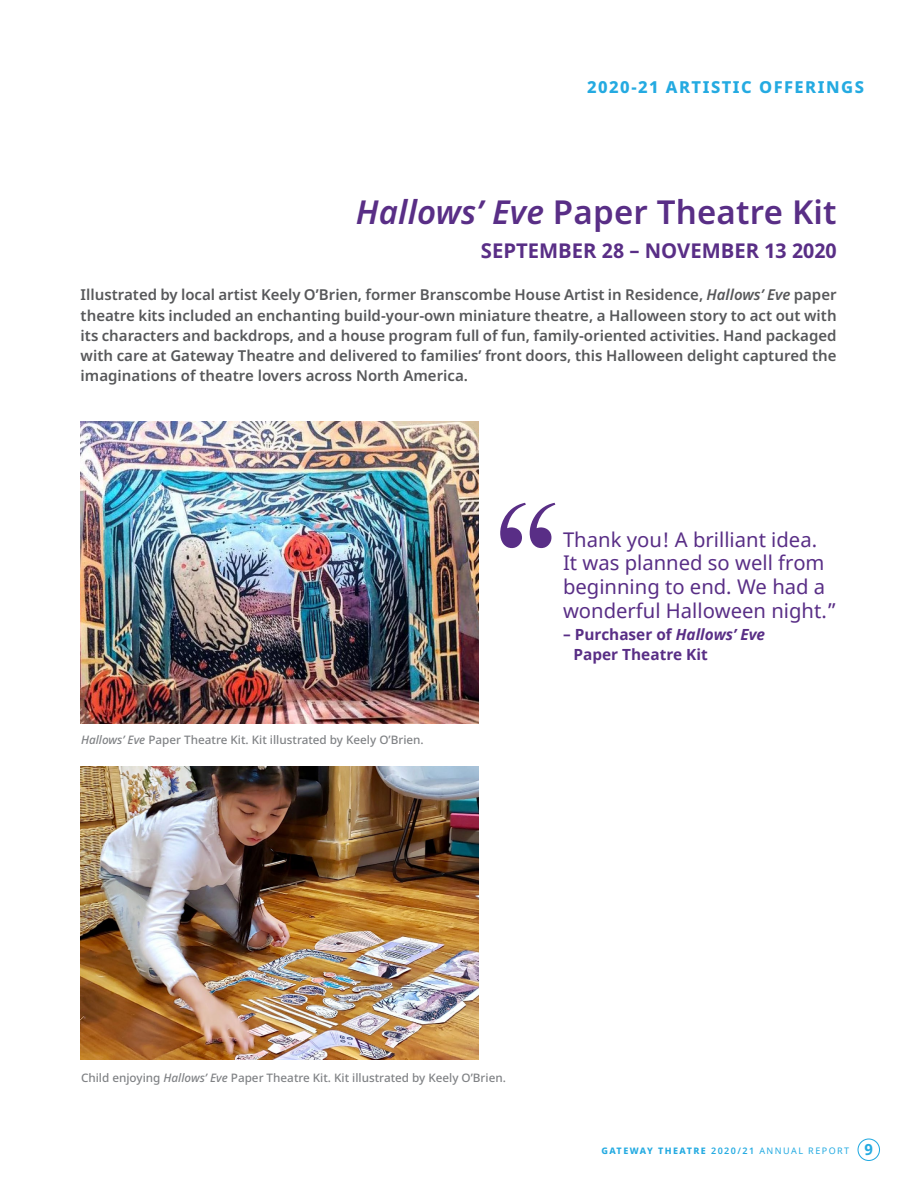
<style>
.page{position:relative;width:918px;height:1188px;background:#fff}
.page>*{position:absolute;margin:0;border:0;box-sizing:border-box;transform-origin:0 0}
.GT_body_copy{font:177px "Bask Old Face";color:#592e86}
.GT_body_copy-2{font:600 33px "Noto Sans";letter-spacing:.005em;color:#592e86}
.GT_body_copy-3{font:20.25px/23.7px "Noto Sans";color:#592e86}
.GT_body_copy-4{font:700 20.25px "Noto Sans";color:#592e86}
.t1{font:800 16.5px "Noto Sans";letter-spacing:.09em;color:#24aae1}
.GT_body_copy-5{font:700 15.3px/19.8px "Noto Sans";color:#592e86}
.GT_body_copy-6{font:600 15px/20.2px "Noto Sans";color:#57585a;text-align:justify}
.GT_body_copy-7{font:500 11.7px "Noto Sans";color:#808285}
.t2{font:800 9px "Noto Sans";letter-spacing:.16em;color:#24aae1}
.s1{font-style:italic}
.s2{font-weight:600}
.s3{font-weight:400}
.s4{font-weight:700;font-size:15.3px}
</style>
<div class="page">
<div style="left:858px;top:1138px;width:22px;height:23px;border:1px solid #24aae1;border-radius:50%"></div>
<img style="left:80px;top:421px;width:398px;height:302px">
<img style="left:80px;top:767px;width:398px;height:292px">
<p class="t1" style="left:587px;top:75px;width:278px">2020-21 ARTISTIC OFFERINGS</p>
<p class="GT_body_copy-2" style="left:356px;top:189px;width:482px"><span class="s1">Hallows’ Eve</span> Paper Theatre Kit</p>
<p class="GT_body_copy-4" style="left:481px;top:237px;width:357px">SEPTEMBER 28 – NOVEMBER 13 2020</p>
<p class="GT_body_copy-6" style="left:81px;top:285px;width:758px">Illustrated by local artist Keely O’Brien, former Branscombe House Artist in Residence, <span class="s1">Hallows’ Eve</span> paper theatre kits included an enchanting build-your-own miniature theatre, a Halloween story to act out with its characters and backdrops, and a house program full of fun, family-oriented activities. Hand packaged with care at Gateway Theatre and delivered to families’ front doors, this Halloween delight captured the imaginations of theatre lovers across North America.</p>
<p class="GT_body_copy-7" style="left:81px;top:732px;width:344px"><span class="s1">Hallows’ Eve</span> Paper Theatre Kit. Kit illustrated by Keely O’Brien.</p>
<p class="GT_body_copy" style="left:492px;top:468px;width:73px">“</p>
<p class="GT_body_copy-3" style="left:563px;top:528px;width:275px">Thank you! A brilliant idea.<br>It was planned so well from beginning to end. We had a wonderful Halloween night.”</p>
<p class="GT_body_copy-5" style="left:574px;top:625px;width:193px;text-indent:-11px">– Purchaser of <span class="s1">Hallows’ Eve<br></span>Paper Theatre Kit</p>
<p class="GT_body_copy-7" style="left:81px;top:1069px;width:426px">Child enjoying <span class="s1">Hallows’ Eve</span> Paper Theatre Kit. Kit illustrated by Keely O’Brien.</p>
<p class="t2" style="left:601px;top:1144px;width:273px">GATEWAY THEATRE <span class="s2">2020/21</span> <span class="s3">ANNUAL REPORT</span> <span class="s4">9</span></p>
</div>
